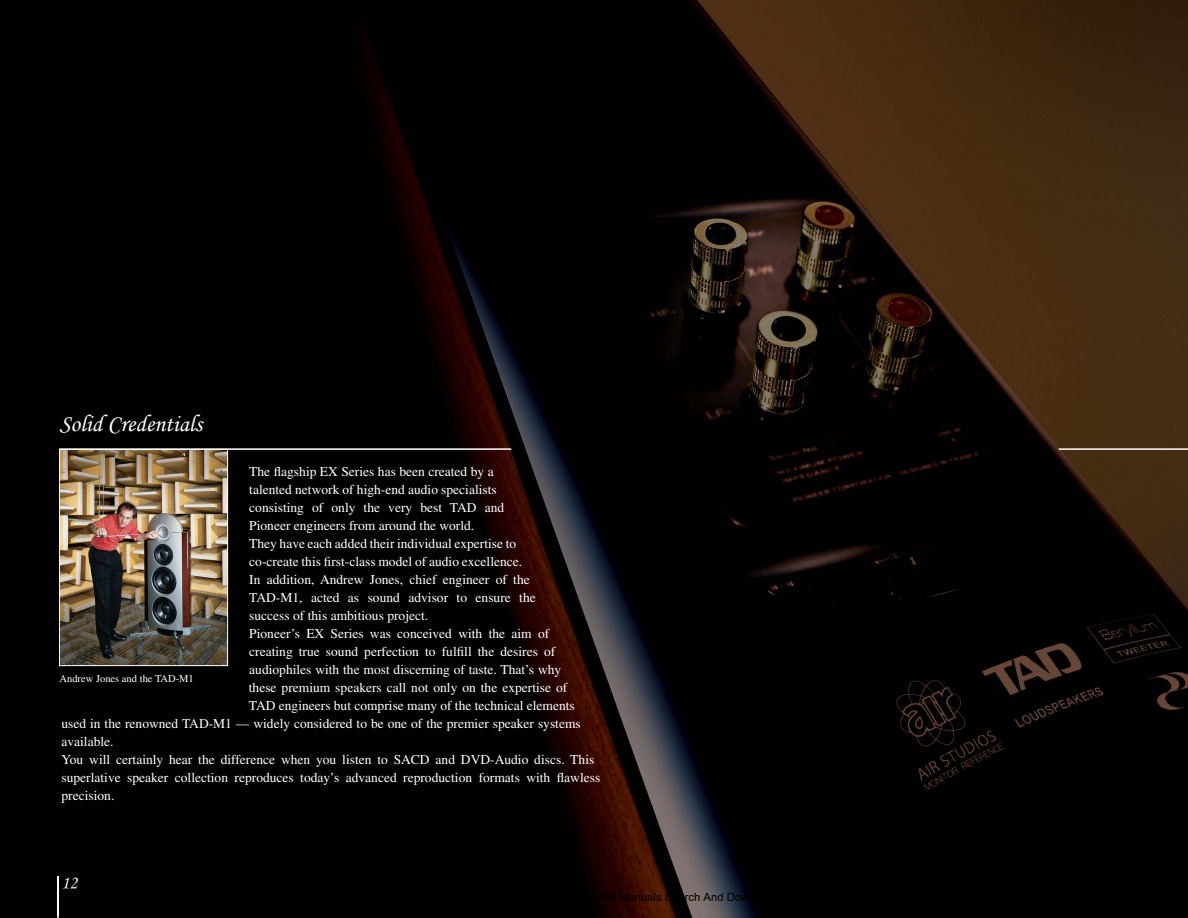
<style>
.page{position:relative;width:1188px;height:918px;background:#fff}
.page>*{position:absolute;margin:0;border:0;box-sizing:border-box;transform-origin:0 0}
.t1{font:24px "Monotype Corsiva";color:#fff}
.t2{font:18px "Monotype Corsiva";color:#fff}
.t3{font:13.5px "Times";color:#fff}
.t4{font:10.5px "Times";color:#fff}
</style>
<div class="page">
<img style="left:0;top:0;width:1187px;height:917px">
<img style="left:61px;top:451px;width:165px;height:212px">
<div style="left:59px;top:449px;width:169px;height:216px;border:1px solid #fff"></div>
<hr style="left:59px;top:448px;width:452px;height:1px;background:#fff">
<hr style="left:1058px;top:448px;width:129px;height:1px;background:#fff">
<hr style="left:57px;top:875px;width:2px;height:42px;background:#fff">
<h1 class="t1" style="left:60px;top:412px;width:144px">Solid Credentials</h1>
<p class="t3" style="left:249px;top:466px;width:246px">The flagship EX Series has been created by a</p>
<p class="t3" style="left:249px;top:484px;width:249px">talented network of high-end audio specialists</p>
<p class="t3" style="left:249px;top:502px;width:256px">consisting of only the very best TAD and</p>
<p class="t3" style="left:249px;top:520px;width:226px">Pioneer engineers from around the world.</p>
<p class="t3" style="left:249px;top:538px;width:268px">They have each added their individual expertise to</p>
<p class="t3" style="left:249px;top:556px;width:274px">co-create this first-class model of audio excellence.</p>
<p class="t3" style="left:249px;top:574px;width:282px">In addition, Andrew Jones, chief engineer of the</p>
<p class="t3" style="left:249px;top:592px;width:288px">TAD-M1, acted as sound advisor to ensure the</p>
<p class="t3" style="left:249px;top:610px;width:180px">success of this ambitious project.</p>
<p class="t3" style="left:249px;top:628px;width:301px">Pioneer’s EX Series was conceived with the aim of</p>
<p class="t3" style="left:249px;top:646px;width:307px">creating true sound perfection to fulfill the desires of</p>
<p class="t3" style="left:249px;top:664px;width:313px">audiophiles with the most discerning of taste. That’s why</p>
<p class="t3" style="left:249px;top:682px;width:320px">these premium speakers call not only on the expertise of</p>
<p class="t3" style="left:249px;top:700px;width:327px">TAD engineers but comprise many of the technical elements</p>
<p class="t3" style="left:61px;top:718px;width:521px">used in the renowned TAD-M1 — widely considered to be one of the premier speaker systems</p>
<p class="t3" style="left:61px;top:736px;width:54px">available.</p>
<p class="t3" style="left:61px;top:754px;width:534px">You will certainly hear the difference when you listen to SACD and DVD-Audio discs. This</p>
<p class="t3" style="left:61px;top:772px;width:540px">superlative speaker collection reproduces today’s advanced reproduction formats with flawless</p>
<p class="t3" style="left:61px;top:790px;width:54px">precision.</p>
<p class="t4" style="left:60px;top:674px;width:136px">Andrew Jones and the TAD-M1</p>
<h2 class="t2" style="left:61px;top:873px;width:17px">12</h2>
</div>
